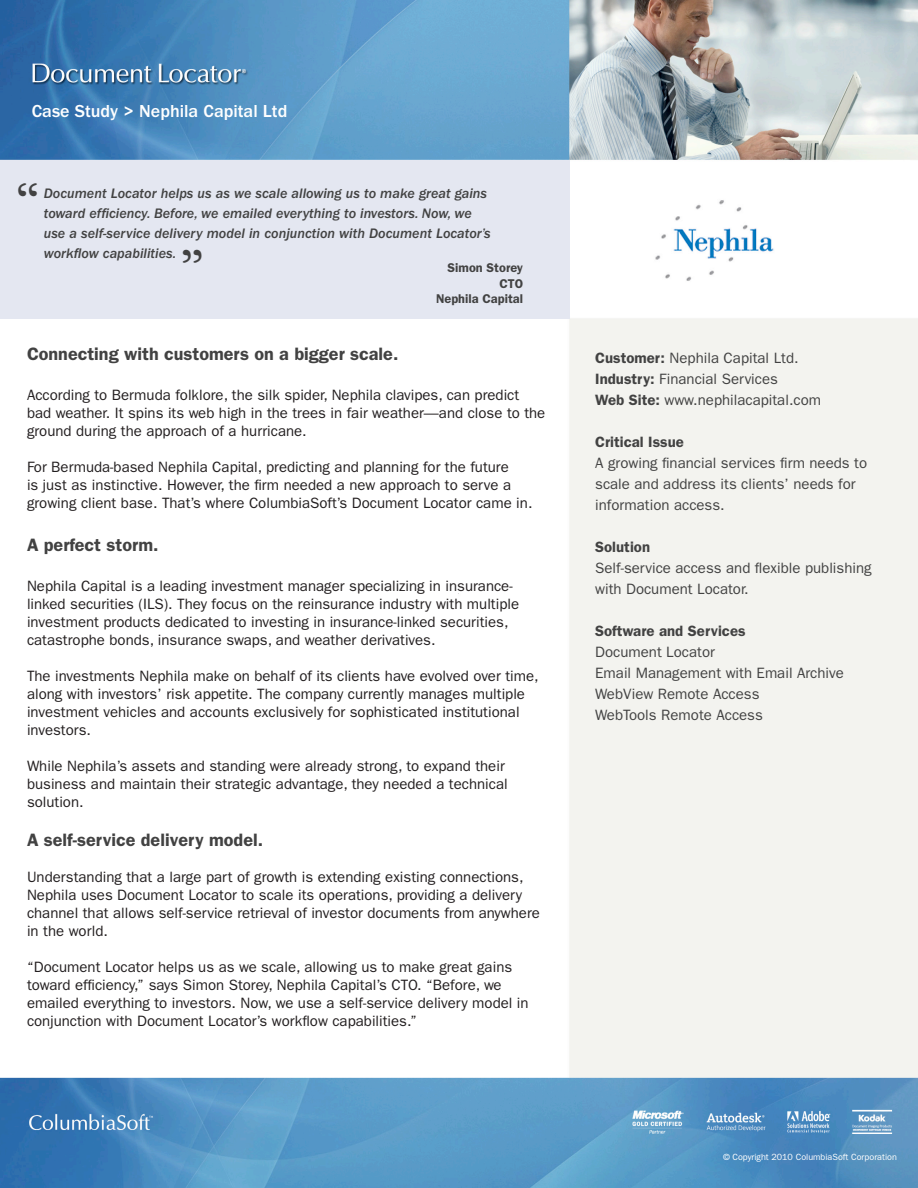
<style>
.page{position:relative;width:918px;height:1188px;background:#fff}
.page>*{position:absolute;margin:0;border:0;box-sizing:border-box;transform-origin:0 0}
.t1{font:45px "Times Europa LT Std";color:#424242}
.t2{font:600 18px "ITC Franklin Gothic Std";color:#424242}
.Headline{font:500 18px "ITC Franklin Gothic Std";color:#fff}
.Paragraph{font:15px/18px "ITC Franklin Gothic Std";color:#231f20}
.t3{font:15px/21px "ITC Franklin Gothic Std";color:#424242}
.t4{font:600 15px "ITC Franklin Gothic Std";color:#424242}
.t5{font:14.25px/20.1px "ITC Franklin Gothic Std Med It";color:#424242}
.t6{font:600 12.75px "ITC Franklin Gothic Std";color:#424242}
.copyright{font:9px "ITC Franklin Gothic Std";color:#fff}
.s1{font-weight:600}
</style>
<div class="page">
<img style="left:0;top:0;width:918px;height:1188px">
<div style="left:0;top:160px;width:569px;height:159px;background:#e4e7f1"></div>
<p class="Headline" style="left:32px;top:101px;width:257px">Case Study &gt; Nephila Capital Ltd</p>
<p class="t1" style="left:15px;top:173px;width:27px">“</p>
<p class="t5" style="left:44px;top:183px;width:448px">Document Locator helps us as we scale allowing us to make great gains toward efficiency. Before, we emailed everything to investors. Now, we use a self-service delivery model in conjunction with Document Locator’s workflow capabilities.</p>
<p class="t1" style="left:205px;top:273px;width:27px;rotate:-180deg">“</p>
<p class="t6" style="left:448px;top:260px;width:77px">Simon Storey</p>
<p class="t6" style="left:499px;top:276px;width:25px">CTO</p>
<p class="t6" style="left:436px;top:291px;width:88px">Nephila Capital</p>
<p class="t2" style="left:27px;top:344px;width:373px">Connecting with customers on a bigger scale.</p>
<p class="Paragraph" style="left:27px;top:386px;width:520px">According to Bermuda folklore, the silk spider, Nephila clavipes, can predict bad weather. It spins its web high in the trees in fair weather—and close to the ground during the approach of a hurricane.</p>
<p class="Paragraph" style="left:27px;top:458px;width:507px">For Bermuda-based Nephila Capital, predicting and planning for the future<br>is just as instinctive. However, the firm needed a new approach to serve a growing client base. That’s where ColumbiaSoft’s Document Locator came in.</p>
<p class="t2" style="left:27px;top:534px;width:133px">A perfect storm.</p>
<p class="Paragraph" style="left:27px;top:577px;width:494px">Nephila Capital is a leading investment manager specializing in insurance&shy;linked securities (ILS). They focus on the reinsurance industry with multiple investment products dedicated to investing in insurance-linked securities, catastrophe bonds, insurance swaps, and weather derivatives.</p>
<p class="Paragraph" style="left:27px;top:667px;width:513px">The investments Nephila make on behalf of its clients have evolved over time, along with investors’ risk appetite. The company currently manages multiple investment vehicles and accounts exclusively for sophisticated institutional investors.</p>
<p class="Paragraph" style="left:27px;top:757px;width:482px">While Nephila’s assets and standing were already strong, to expand their business and maintain their strategic advantage, they needed a technical solution.</p>
<p class="t2" style="left:27px;top:830px;width:238px">A self-service delivery model.</p>
<p class="Paragraph" style="left:27px;top:868px;width:514px">Understanding that a large part of growth is extending existing connections, Nephila uses Document Locator to scale its operations, providing a delivery channel that allows self-service retrieval of investor documents from anywhere in the world.</p>
<p class="Paragraph" style="left:27px;top:958px;width:503px">“Document Locator helps us as we scale, allowing us to make great gains toward efficiency,” says Simon Storey, Nephila Capital’s CTO. “Before, we emailed everything to investors. Now, we use a self-service delivery model in conjunction with Document Locator’s workflow capabilities.”</p>
<p class="t3" style="left:595px;top:348px;width:205px"><span class="s1">Customer:</span> Nephila Capital Ltd.</p>
<p class="t3" style="left:595px;top:369px;width:184px"><span class="s1">Industry:</span> Financial Services</p>
<p class="t3" style="left:595px;top:390px;width:227px"><span class="s1">Web Site:</span> www.nephilacapital.com</p>
<p class="t4" style="left:595px;top:433px;width:90px">Critical Issue</p>
<p class="t3" style="left:595px;top:453px;width:273px">A growing financial services firm needs to scale and address its clients’ needs for information access.</p>
<p class="t4" style="left:595px;top:538px;width:56px">Solution</p>
<p class="t3" style="left:595px;top:558px;width:278px">Self-service access and flexible publishing with Document Locator.</p>
<p class="t4" style="left:595px;top:622px;width:152px">Software and Services</p>
<p class="t3" style="left:595px;top:642px;width:121px">Document Locator</p>
<p class="t3" style="left:595px;top:663px;width:250px">Email Management with Email Archive</p>
<p class="t3" style="left:595px;top:684px;width:166px">WebView Remote Access</p>
<p class="t3" style="left:595px;top:705px;width:169px">WebTools Remote Access</p>
<p class="copyright" style="left:723px;top:1152px;width:175px">© Copyright 2010 ColumbiaSoft Corporation</p>
</div>
